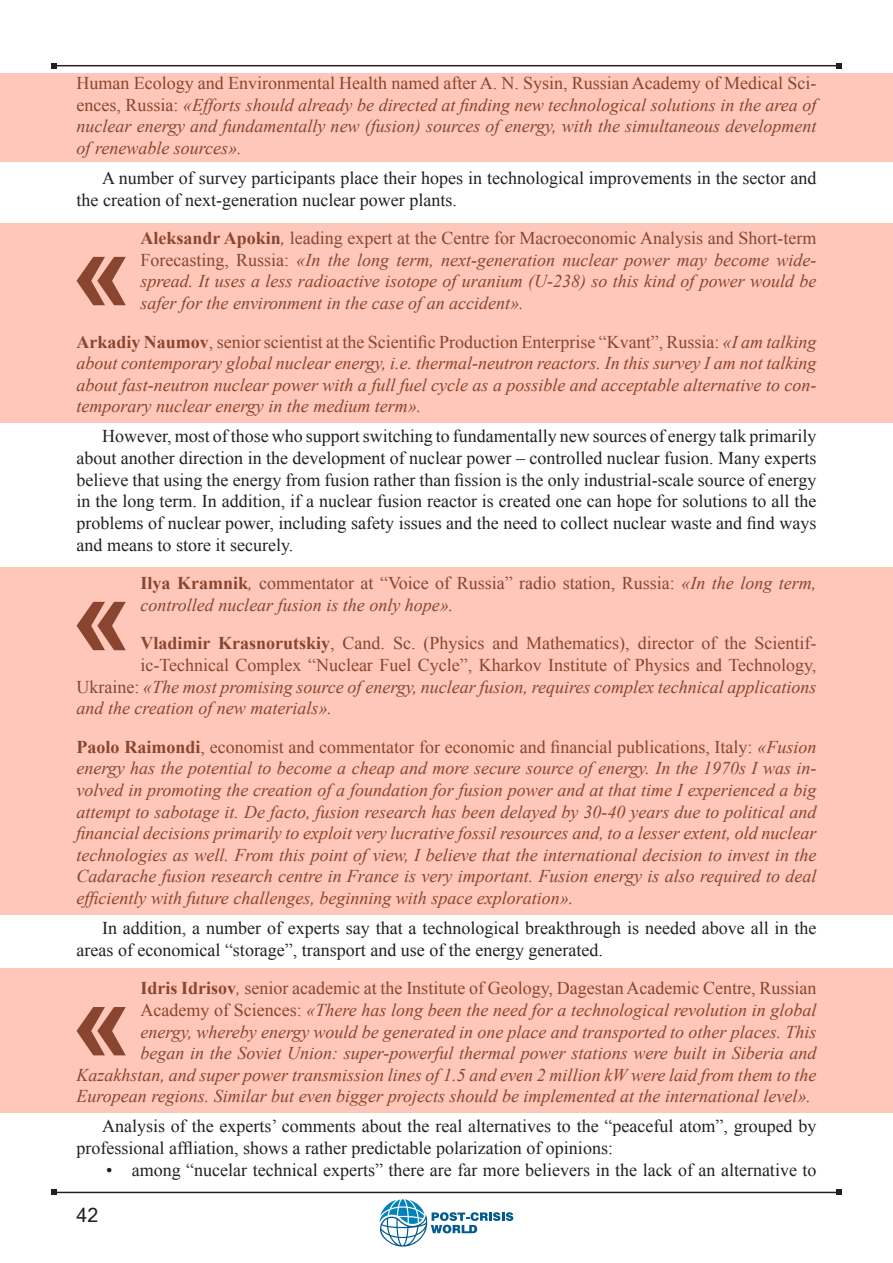
<style>
.page{position:relative;width:893px;height:1263px;background:#fff}
.page>*{position:absolute;margin:0;border:0;box-sizing:border-box;transform-origin:0 0}
.Paragraph_Style_1_br{font:700 108.6px "Arial";color:#89452f}
.t1{font:19.5px "Microsoft Sans Serif";color:#231f20}
.Paragraph_Style_2_br{font:italic 18px/21.6px "Times New Roman";color:#89452f;text-align:justify}
.Base_text{font:18px/21.6px "Times New Roman";color:#231f20}
.Paragraph_Style_1_br-2{font:italic 18px/21.6px "Times New Roman";color:#89452f;text-align:justify}
.Paragraph_Style_2_br-2{font:18px "Times New Roman";color:#89452f}
.Paragraph_Style_1_br-3{font:18px "Times New Roman";color:#89452f}
.s1{font-style:normal}
.s2{font-weight:700;font-style:normal}
.s3{font-weight:700}
.s4{font-style:italic}
</style>
<div class="page">
<div style="left:0;top:74px;width:893px;height:88px;background:#ffc7b9"></div>
<div style="left:0;top:223px;width:893px;height:200px;background:#ffc7b9"></div>
<div style="left:0;top:568px;width:893px;height:347px;background:#ffc7b9"></div>
<div style="left:0;top:969px;width:893px;height:144px;background:#ffc7b9"></div>
<hr style="left:892px;top:1076px;width:1px;height:110px;background:#ffc7b9">
<svg style="left:380px;top:1199px;width:133px;height:47px"></svg>
<hr style="left:54px;top:1192px;width:785px;height:1px;background:#231f20">
<svg style="left:51px;top:1189px;width:6px;height:6px"></svg>
<svg style="left:836px;top:1189px;width:6px;height:6px"></svg>
<hr style="left:54px;top:65px;width:785px;height:1px;background:#231f20">
<svg style="left:51px;top:63px;width:6px;height:6px"></svg>
<svg style="left:836px;top:63px;width:6px;height:6px"></svg>
<p class="Paragraph_Style_2_br" style="left:77px;top:72px;width:741px"><span class="s1">Human Ecology and Environmental Health named after A. N. Sysin, Russian Academy of Medical Sci&shy;ences, Russia:</span> «Efforts should already be directed at finding new technological solutions in the area of nuclear energy and fundamentally new (fusion) sources of energy, with the simultaneous development of renewable sources».</p>
<p class="Base_text" style="left:77px;top:167px;width:741px;text-indent:26px">A number of survey participants place their hopes in technological improvements in the sector and the creation of next-generation nuclear power plants.</p>
<p class="Paragraph_Style_1_br-2" style="left:140px;top:227px;width:677px"><span class="s2">Aleksandr Apokin</span>, <span class="s1">leading expert at the Centre for Macroeconomic Analysis and Short-term Forecasting, Russia:</span> «In the long term, next-generation nuclear power may become wide&shy;spread. It uses a less radioactive isotope of uranium (U-238) so this kind of power would be safer for the environment in the case of an accident».</p>
<p class="Paragraph_Style_2_br" style="left:77px;top:330px;width:741px"><span class="s2">Arkadiy Naumov</span><span class="s1">, senior scientist at the Scientific Production Enterprise “Kvant”, Russia:</span> «I am talking about contemporary global nuclear energy, i.e. thermal-neutron reactors. In this survey I am not talking about fast-neutron nuclear power with a full fuel cycle as a possible and acceptable alternative to con&shy;temporary nuclear energy in the medium term».</p>
<p class="Base_text" style="left:77px;top:425px;width:741px;text-align:justify;text-indent:26px">However, most of those who support switching to fundamentally new sources of energy talk primarily about another direction in the development of nuclear power – controlled nuclear fusion. Many experts believe that using the energy from fusion rather than fission is the only industrial-scale source of energy in the long term. In addition, if a nuclear fusion reactor is created one can hope for solutions to all the problems of nuclear power, including safety issues and the need to collect nuclear waste and find ways and means to store it securely.</p>
<p class="Paragraph_Style_1_br" style="left:71px;top:198px;width:62px">«</p>
<p class="Paragraph_Style_1_br-2" style="left:140px;top:572px;width:677px"><span class="s2">Ilya Kramnik</span>, <span class="s1">commentator at “Voice of Russia” radio station, Russia:</span> «In the long term, controlled nuclear fusion is the only hope».</p>
<p class="Paragraph_Style_2_br-2" style="left:140px;top:631px;width:677px"><span class="s3">Vladimir Krasnorutskiy</span>, Cand. Sc. (Physics and Mathematics), director of the Scientif-</p>
<p class="Paragraph_Style_2_br-2" style="left:140px;top:653px;width:677px">ic-Technical Complex “Nuclear Fuel Cycle”, Kharkov Institute of Physics and Technology,</p>
<p class="Paragraph_Style_2_br" style="left:77px;top:675px;width:741px"><span class="s1">Ukraine:</span> «The most promising source of energy, nuclear fusion, requires complex technical applications</p>
<p class="Paragraph_Style_2_br" style="left:77px;top:697px;width:257px">and the creation of new materials».</p>
<p class="Paragraph_Style_2_br" style="left:77px;top:735px;width:741px"><span class="s2">Paolo Raimondi</span><span class="s1">, economist and commentator for economic and financial publications, Italy:</span> «Fusion energy has the potential to become a cheap and more secure source of energy. In the 1970s I was in&shy;volved in promoting the creation of a foundation for fusion power and at that time I experienced a big attempt to sabotage it. De facto, fusion research has been delayed by 30-40 years due to political and financial decisions primarily to exploit very lucrative fossil resources and, to a lesser extent, old nuclear technologies as well. From this point of view, I believe that the international decision to invest in the Cadarache fusion research centre in France is very important. Fusion energy is also required to deal efficiently with future challenges, beginning with space exploration».</p>
<p class="Base_text" style="left:77px;top:917px;width:741px;text-indent:26px">In addition, a number of experts say that a technological breakthrough is needed above all in the areas of economical “storage”, transport and use of the energy generated.</p>
<p class="Paragraph_Style_1_br" style="left:71px;top:543px;width:62px">«</p>
<p class="Paragraph_Style_1_br-3" style="left:140px;top:976px;width:677px"><span class="s3">Idris Idrisov</span><span class="s4">,</span> senior academic at the Institute of Geology, Dagestan Academic Centre, Russian</p>
<p class="Paragraph_Style_1_br-2" style="left:140px;top:999px;width:677px"><span class="s1">Academy of Sciences:</span> «There has long been the need for a technological revolution in global</p>
<p class="Paragraph_Style_1_br-2" style="left:140px;top:1020px;width:677px">energy, whereby energy would be generated in one place and transported to other places. This</p>
<p class="Paragraph_Style_1_br-2" style="left:140px;top:1042px;width:677px">began in the Soviet Union: super-powerful thermal power stations were built in Siberia and</p>
<p class="Paragraph_Style_1_br-2" style="left:77px;top:1063px;width:741px">Kazakhstan, and super power transmission lines of 1.5 and even 2 million kW were laid from them to the</p>
<p class="Paragraph_Style_1_br-2" style="left:77px;top:1085px;width:736px">European regions. Similar but even bigger projects should be implemented at the international level».</p>
<p class="Base_text" style="left:77px;top:1115px;width:741px;text-indent:26px">Analysis of the experts’ comments about the real alternatives to the “peaceful atom”, grouped by professional affliation, shows a rather predictable polarization of opinions:</p>
<p class="Base_text" style="left:106px;top:1158px;width:712px">• among “nucelar technical experts” there are far more believers in the lack of an alternative to</p>
<p class="Paragraph_Style_1_br" style="left:71px;top:948px;width:62px">«</p>
<p class="t1" style="left:77px;top:1202px;width:23px">42</p>
</div>
